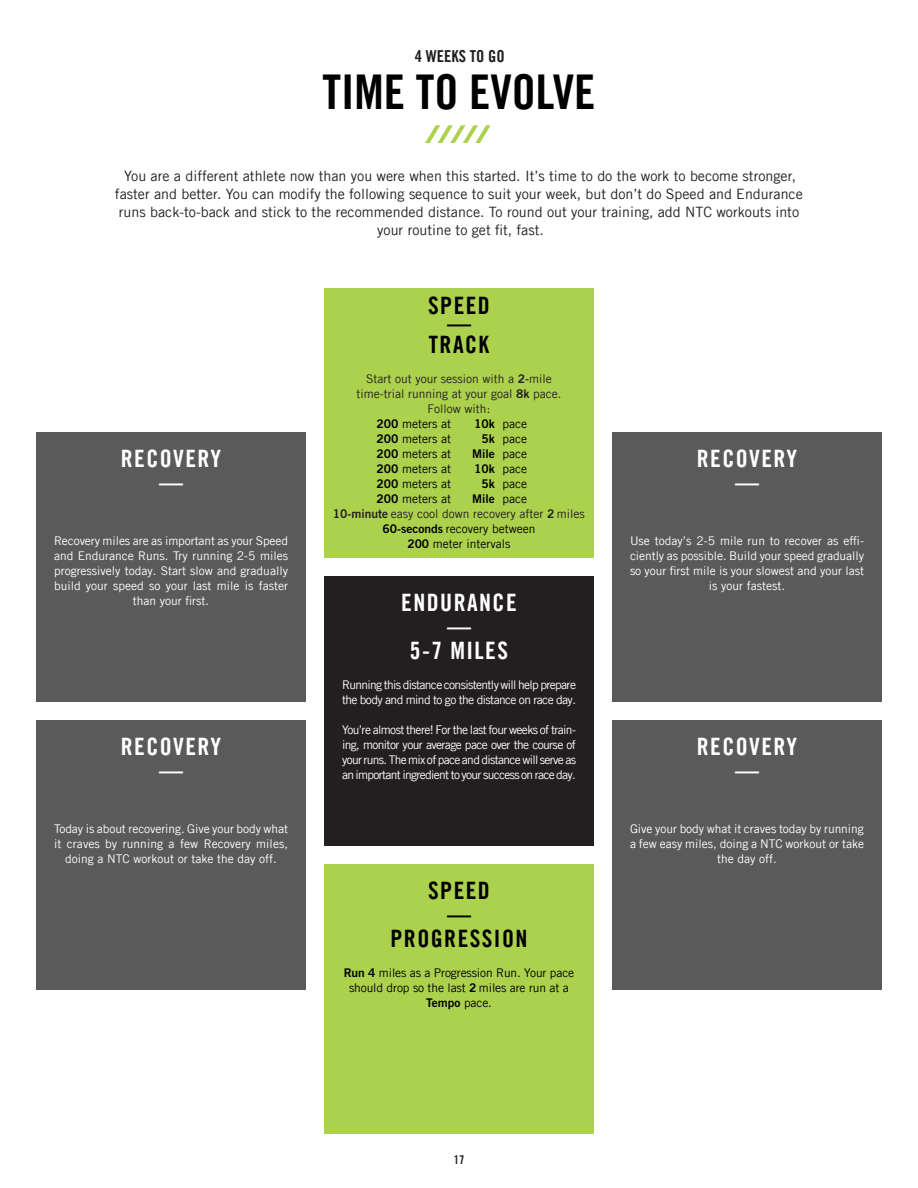
<style>
.page{position:relative;width:918px;height:1188px;background:#fff}
.page>*{position:absolute;margin:0;border:0;box-sizing:border-box;transform-origin:0 0}
.t1{font:700 condensed 48px "Trade Gothicfor Nike 365";color:#000}
.t2{font:700 condensed 24px/24px "Trade Gothicfor Nike 365";letter-spacing:.06em;color:#fff;text-align:center}
.t3{font:700 condensed 24px/24px "Trade Gothicfor Nike 365";letter-spacing:.06em;color:#000;text-align:center}
.t4{font:700 condensed 16.5px "Trade Gothicfor Nike 365";color:#231f20}
.t5{font:14.25px/18px "Trade Gothicfor Nike 365";color:#231f20;text-align:center}
.t6{font:12px/15px "Trade Gothicfor Nike 365";color:#fff;text-align:center}
.t7{font:12px/15px "Trade Gothicfor Nike 365";color:#000;text-align:center}
.t8{font:12px/15px "Trade Gothicfor Nike 365";color:#231f20;text-align:center}
.t9{font:12px/15px "Trade Gothicfor Nike 365";letter-spacing:-.05em;color:#fff}
.t10{font:12px "Trade Gothic LT Std Bd 2";color:#000}
.t11{font:700 condensed 12px "Trade Gothicfor Nike 365";color:#231f20}
.s1{font-family:"Trade Gothic LT Std Bd 2"}
.s2{font-family:"Trade Gothic LT Std Bd Cn 20"}
.s3{font-family:"Trade Gothicfor Nike 365"}
.s4{font-family:"Trade Gothic LT Std Bd 2";color:#000}
.s5{color:#000}
</style>
<div class="page">
<div style="left:324px;top:864px;width:270px;height:270px;background:#acd14d"></div>
<div style="left:324px;top:288px;width:270px;height:270px;background:#acd14d"></div>
<div style="left:36px;top:432px;width:270px;height:270px;background:#5a5a5a"></div>
<div style="left:612px;top:432px;width:270px;height:270px;background:#5a5a5a"></div>
<div style="left:612px;top:720px;width:270px;height:270px;background:#5a5a5a"></div>
<div style="left:36px;top:720px;width:270px;height:270px;background:#5a5a5a"></div>
<div style="left:324px;top:576px;width:270px;height:270px;background:#231f20"></div>
<svg style="left:425px;top:125px;width:66px;height:18px"></svg>
<h3 class="t4" style="left:415px;top:46px;width:91px">4 WEEKS TO GO</h3>
<h1 class="t1" style="left:323px;top:62px;width:274px">TIME TO EVOLVE</h1>
<p class="t5" style="left:115px;top:167px;width:689px">You are a different athlete now than you were when this started. It’s time to do the work to become stronger, faster and better. You can modify the following sequence to suit your week, but don’t do Speed and Endurance runs back-to-back and stick to the recommended distance. To round out your training, add NTC workouts into your routine to get fit, fast.</p>
<h2 class="t2" style="left:121px;top:447px;width:102px">RECOVERY —</h2>
<p class="t6" style="left:54px;top:533px;width:236px">Recovery miles are as important as your Speed and Endurance Runs. Try running 2-5 miles progressively today. Start slow and gradually build your speed so your last mile is faster than your first.</p>
<h2 class="t2" style="left:121px;top:735px;width:102px">RECOVERY —</h2>
<p class="t6" style="left:54px;top:821px;width:236px">Today is about recovering. Give your body what it craves by running a few Recovery miles, doing a NTC workout or take the day off.</p>
<h2 class="t3" style="left:428px;top:296px;width:63px;line-height:18px">SPEED —</h2>
<h2 class="t3" style="left:429px;top:332px;width:62px">TRACK</h2>
<p class="t8" style="left:366px;top:371px;width:187px">Start out your session with a <span class="s1">2</span><span class="s2">-</span>mile</p>
<p class="t8" style="left:357px;top:386px;width:206px">time-trial running at your goal <span class="s1">8k</span> pace.</p>
<p class="t8" style="left:428px;top:401px;width:64px">Follow with:</p>
<p class="t7" style="left:376px;top:416px;width:76px"><span class="s1">200</span> meters at</p>
<p class="t7" style="left:474px;top:416px;width:54px"><span class="s1">10k</span> pace</p>
<p class="t7" style="left:376px;top:431px;width:76px"><span class="s1">200</span> meters at</p>
<p class="t7" style="left:482px;top:431px;width:47px"><span class="s1">5k</span> pace</p>
<p class="t7" style="left:376px;top:446px;width:76px"><span class="s1">200</span> meters at</p>
<p class="t10" style="left:472px;top:446px;width:56px">Mile <span class="s3">pace</span></p>
<p class="t7" style="left:376px;top:461px;width:76px"><span class="s1">200</span> meters at</p>
<p class="t7" style="left:474px;top:461px;width:54px"><span class="s1">10k</span> pace</p>
<p class="t7" style="left:376px;top:476px;width:76px"><span class="s1">200</span> meters at</p>
<p class="t7" style="left:482px;top:476px;width:47px"><span class="s1">5k</span> pace</p>
<p class="t7" style="left:376px;top:491px;width:76px"><span class="s1">200</span> meters at</p>
<p class="t10" style="left:472px;top:491px;width:56px">Mile <span class="s3">pace</span></p>
<p class="t8" style="left:333px;top:506px;width:253px"><span class="s1">10-minute</span> easy cool down recovery after <span class="s1">2</span> miles<br><span class="s4">60-seconds</span> <span class="s5">recovery between<br></span><span class="s4">200</span> <span class="s5">meter intervals</span></p>
<h2 class="t2" style="left:401px;top:591px;width:117px">ENDURANCE —<br>5-7 MILES</h2>
<p class="t9" style="left:342px;top:677px;width:236px">Running this distance consistently will help prepare the body and mind to go the distance on race day.</p>
<p class="t6" style="left:342px;top:722px;width:236px;text-align:justify">You’re almost there! For the last four weeks of train&shy;ing, monitor your average pace over the course of your runs. The mix of pace and distance will serve as an important ingredient to your success on race day.</p>
<h2 class="t3" style="left:390px;top:879px;width:139px">SPEED<br>—<br>PROGRESSION</h2>
<p class="t7" style="left:344px;top:965px;width:232px"><span class="s1">Run 4</span> miles as a Progression Run. Your pace should drop so the last <span class="s1">2</span> miles are run at a</p>
<p class="t10" style="left:426px;top:996px;width:67px">Tempo <span class="s3">pace.</span></p>
<h2 class="t2" style="left:697px;top:447px;width:102px">RECOVERY —</h2>
<p class="t6" style="left:630px;top:533px;width:236px">Use today’s 2-5 mile run to recover as effi&shy;ciently as possible. Build your speed gradually so your first mile is your slowest and your last is your fastest.</p>
<h2 class="t2" style="left:697px;top:734px;width:102px">RECOVERY —</h2>
<p class="t6" style="left:630px;top:821px;width:235px">Give your body what it craves today by running a few easy miles, doing a NTC workout or take the day off.</p>
<p class="t11" style="left:454px;top:1153px;width:12px">17</p>
</div>
